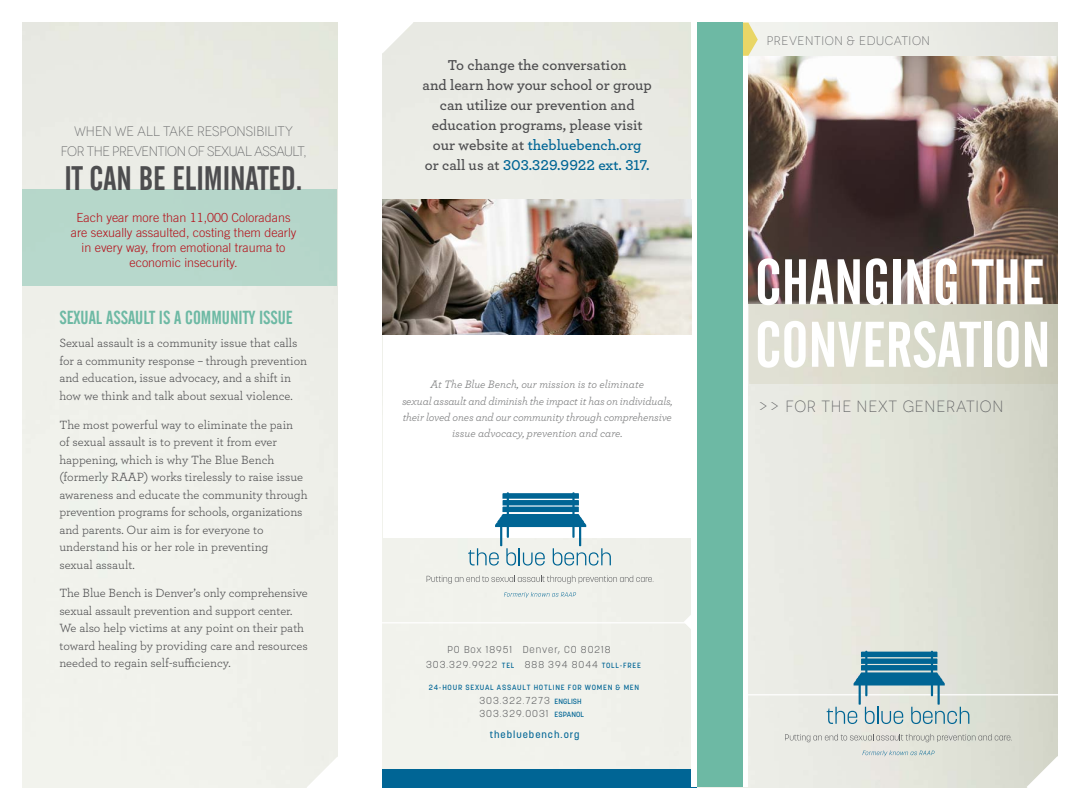
<style>
.page{position:relative;width:1080px;height:810px;background:#fff}
.page>*{position:absolute;margin:0;border:0;box-sizing:border-box;transform-origin:0 0}
.t1{font:63.75px/62.5px "Alternate Gothic No 2 BT";color:#fff}
.t2{font:33.75px "Alternate Gothic No 2 BT";color:#4d4d4f}
.t3{font:18.75px "Alternate Gothic No 2 BT";color:#6db9a4}
.t4{font:300 16.25px "Novecento";letter-spacing:.05em;color:#5f6062}
.t5{font:600 15px/20px "Archer";color:#4d4d4f;text-align:center}
.t6{font:300 13.75px/20px "Novecento";letter-spacing:-.03em;color:#5f6062;text-align:center}
.t7{font:12.5px/17.5px "Archer";letter-spacing:-.005em;color:#4d4d4f}
.t8{font:300 12.5px/15px "Trade Gothic";color:#b5121b;text-align:center}
.t9{font:300 12.5px "Novecento";letter-spacing:.05em;color:#5f6062}
.t10{font:italic 11.25px/16.2px "Archer";letter-spacing:-.015em;color:#777879;text-align:center}
.t11{font:300 10px/15px "Korolev";letter-spacing:.1em;color:#5f6062}
.t12{font:500 10px "Korolev";letter-spacing:.1em;color:#006595}
.t13{font:500 7.5px "Korolev";letter-spacing:.1em;color:#006595}
.s1{color:#006595}
.s2{font-weight:500;font-size:7.5px;color:#006595}
</style>
<div class="page">
<img style="left:382px;top:22px;width:676px;height:765px">
<img style="left:748px;top:56px;width:310px;height:248px">
<svg style="left:307px;top:757px;width:30px;height:30px"></svg>
<div style="left:720px;top:22px;width:338px;height:34px;background:#ecede7"></div>
<svg style="left:1027px;top:756px;width:31px;height:31px"></svg>
<svg style="left:382px;top:22px;width:31px;height:31px"></svg>
<div style="left:725px;top:22px;width:23px;height:766px;background:linear-gradient(to bottom,#fff,#fff)"></div>
<svg style="left:742px;top:23px;width:16px;height:33px"></svg>
<div style="left:749px;top:304px;width:309px;height:79px;background:linear-gradient(to right,#e4e4d7,#cacbb9)"></div>
<div style="left:382px;top:769px;width:316px;height:19px;background:#006595"></div>
<svg style="left:684px;top:608px;width:7px;height:28px"></svg>
<div style="left:383px;top:335px;width:315px;height:203px;background:#fff"></div>
<svg style="left:468px;top:492px;width:143px;height:74px"></svg>
<svg style="left:427px;top:575px;width:227px;height:9px;background:#dadbd6"></svg>
<svg style="left:504px;top:592px;width:72px;height:6px"></svg>
<svg style="left:691px;top:22px;width:7px;height:766px"></svg>
<hr style="left:742px;top:694px;width:324px;height:1px;background:#fff">
<hr style="left:363px;top:622px;width:323px;height:1px;background:#fff">
<svg style="left:827px;top:651px;width:142px;height:73px;background:#a2c0c8"></svg>
<svg style="left:785px;top:734px;width:227px;height:8px;background:#cdcec7"></svg>
<svg style="left:862px;top:750px;width:73px;height:6px"></svg>
<div style="left:698px;top:22px;width:22px;height:766px;background:#6db9a4"></div>
<div style="left:720px;top:22px;width:22px;height:766px;background:#6db9a4"></div>
<div style="left:22px;top:190px;width:316px;height:96px;background:#b6d7ca"></div>
<img style="left:382px;top:200px;width:309px;height:135px">
<p class="t6" style="left:61px;top:121px;width:247px">WHEN WE ALL TAKE RESPONSIBILITY<br>FOR THE PREVENTION OF SEXUAL ASSAULT,</p>
<h2 class="t2" style="left:64px;top:159px;width:171px">IT CAN BE ELIMINATE</h2>
<h2 class="t2" style="left:281px;top:159px;width:23px">D.</h2>
<p class="t8" style="left:71px;top:209px;width:227px">Each year more than 11,000 Coloradans are sexually assaulted, costing them dearly in every way, from emotional trauma to economic insecurity.</p>
<h3 class="t3" style="left:59px;top:307px;width:233px">SEXUAL ASSAULT IS A COMMUNITY ISSUE</h3>
<p class="t7" style="left:59px;top:334px;width:249px">Sexual assault is a community issue that calls for a community response – through prevention and education, issue advocacy, and a shift in how we think and talk about sexual violence.</p>
<p class="t7" style="left:59px;top:415px;width:250px">The most powerful way to eliminate the pain<br>of sexual assault is to prevent it from ever happening, which is why The Blue Bench (formerly RAAP) works tirelessly to raise issue awareness and educate the community through prevention programs for schools, organizations and parents. Our aim is for everyone to understand his or her role in preventing<br>sexual assault.</p>
<p class="t7" style="left:59px;top:584px;width:250px">The Blue Bench is Denver’s only comprehensive sexual assault prevention and support center.<br>We also help victims at any point on their path toward healing by providing care and resources needed to regain self-sufficiency.</p>
<p class="t5" style="left:423px;top:54px;width:231px">To change the conversation<br>and learn how your school or group can utilize our prevention and education programs, please visit our website at <span class="s1">thebluebench.org<br></span>or call us at <span class="s1">303.329.9922 ext. 317.</span></p>
<p class="t10" style="left:402px;top:376px;width:272px">At The Blue Bench, our mission is to eliminate<br>sexual assault and diminish the impact it has on individuals, their loved ones and our community through comprehensive issue advocacy, prevention and care.</p>
<p class="t11" style="left:426px;top:642px;width:216px;text-indent:21px">PO Box 18951 Denver, CO 80218<br>303.329.9922 <span class="s2">TEL</span> 888 394 8044 <span class="s2">TOLL-FREE</span></p>
<p class="t13" style="left:429px;top:683px;width:212px">24-HOUR SEXUAL ASSAULT HOTLINE FOR WOMEN &amp; MEN</p>
<p class="t11" style="left:479px;top:693px;width:106px;line-height:13.8px">303.322.7273 <span class="s2">ENGLISH<br></span>303.329.0031 <span class="s2">ESPANOL</span></p>
<p class="t12" style="left:490px;top:728px;width:91px">thebluebench.org</p>
<p class="t9" style="left:767px;top:33px;width:165px">PREVENTION &amp; EDUCATION</p>
<h1 class="t1" style="left:755px;top:252px;width:297px">CHANGING THE<br>CONVERSATION</h1>
<h3 class="t4" style="left:758px;top:398px;width:247px">&gt;&gt; FOR THE NEXT GENERATION</h3>
</div>
